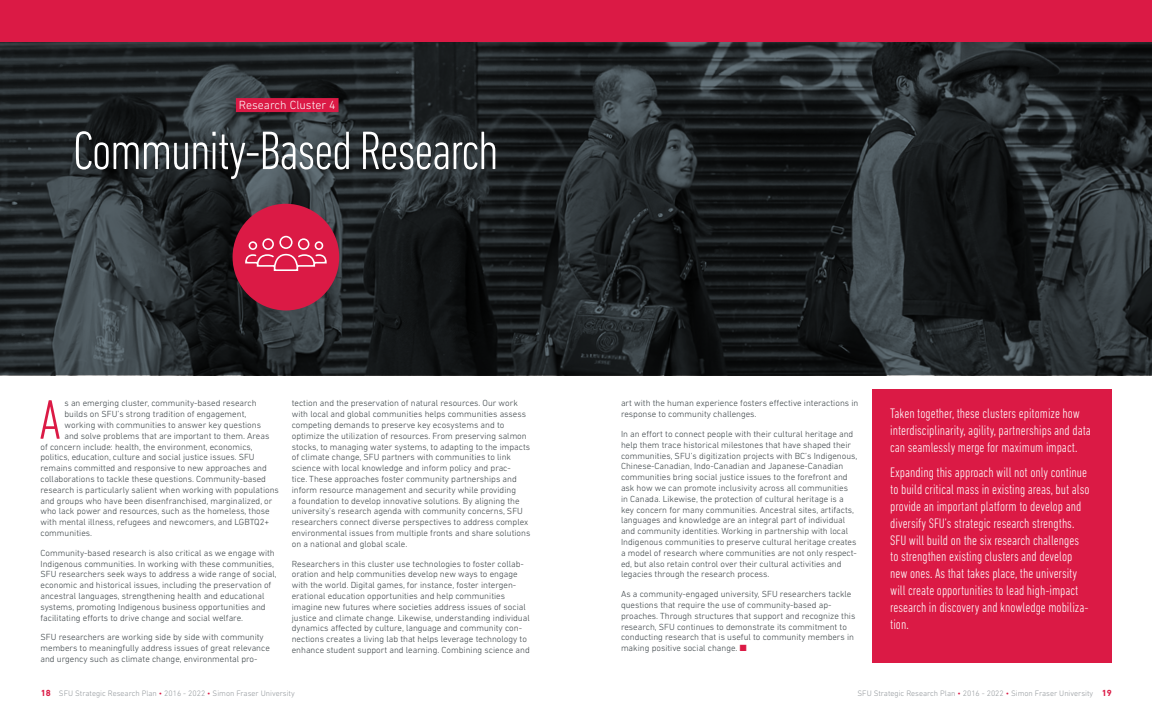
<style>
.page{position:relative;width:1152px;height:720px;background:#fff}
.page>*{position:absolute;margin:0;border:0;box-sizing:border-box;transform-origin:0 0}
.t1{font:300 condensed 56.6px "DIN Next LT Pro";color:#db1a45}
.t2{font:300 condensed 55px "DIN Next LT Pro";letter-spacing:-.03em;color:#fff}
.t3{font:300 condensed 14px/16.8px "DIN Next LT Pro";color:#fff}
.t4{font:300 12px "DIN Next LT Pro";color:#fff}
.t5{font:300 9px/10.8px "DIN Next LT Pro";color:#384044}
.t6{font:300 8px "DIN Next LT Pro";color:#92979b}
.s1{color:#db1a45}
.s2{font-weight:700;font-size:9px;color:#db1a45}
</style>
<div class="page">
<div style="left:0;top:0;width:1152px;height:43px;background:#db1a45"></div>
<img style="left:0;top:43px;width:1152px;height:332px">
<div style="left:233px;top:204px;width:106px;height:106px;background:#db1a45;border-radius:50%"></div>
<svg style="left:245px;top:236px;width:82px;height:35px"></svg>
<div style="left:236px;top:98px;width:103px;height:14px;background:#db1a45"></div>
<div style="left:872px;top:390px;width:240px;height:273px;background:#db1a45"></div>
<h3 class="t4" style="left:239px;top:98px;width:98px">Research Cluster 4</h3>
<h2 class="t2" style="left:73px;top:119px;width:427px">Community-Based Research</h2>
<h1 class="t1" style="left:39px;top:388px;width:23px">A</h1>
<p class="t5" style="left:64px;top:398px;width:194px">s an emerging cluster, community-based research</p>
<p class="t5" style="left:64px;top:409px;width:183px">builds on SFU’s strong tradition of engagement,</p>
<p class="t5" style="left:64px;top:419px;width:198px">working with communities to answer key questions</p>
<p class="t5" style="left:64px;top:430px;width:206px">and solve problems that are important to them. Areas</p>
<p class="t5" style="left:41px;top:441px;width:214px">of concern include: health, the environment, economics,</p>
<p class="t5" style="left:41px;top:452px;width:216px">politics, education, culture and social justice issues. SFU</p>
<p class="t5" style="left:41px;top:463px;width:228px">remains committed and responsive to new approaches and</p>
<p class="t5" style="left:41px;top:473px;width:227px">collaborations to tackle these questions. Community-based</p>
<p class="t5" style="left:41px;top:484px;width:240px">research is particularly salient when working with populations</p>
<p class="t5" style="left:41px;top:495px;width:233px">and groups who have been disenfranchised, marginalized, or</p>
<p class="t5" style="left:41px;top:506px;width:231px">who lack power and resources, such as the homeless, those</p>
<p class="t5" style="left:41px;top:517px;width:230px">with mental illness, refugees and newcomers, and LGBTQ2+</p>
<p class="t5" style="left:41px;top:527px;width:53px">communities.</p>
<p class="t5" style="left:41px;top:547px;width:238px">Community-based research is also critical as we engage with Indigenous communities. In working with these communities, SFU researchers seek ways to address a wide range of social, economic and historical issues, including the preservation of ancestral languages, strengthening health and educational systems, promoting Indigenous business opportunities and facilitating efforts to drive change and social welfare.</p>
<p class="t5" style="left:41px;top:632px;width:231px">SFU researchers are working side by side with community members to meaningfully address issues of great relevance and urgency such as climate change, environmental pro-</p>
<p class="t5" style="left:292px;top:398px;width:240px">tection and the preservation of natural resources. Our work with local and global communities helps communities assess competing demands to preserve key ecosystems and to optimize the utilization of resources. From preserving salmon stocks, to managing water systems, to adapting to the impacts of climate change, SFU partners with communities to link science with local knowledge and inform policy and prac-<br>tice. These approaches foster community partnerships and inform resource management and security while providing<br>a foundation to develop innovative solutions. By aligning the university’s research agenda with community concerns, SFU researchers connect diverse perspectives to address complex environmental issues from multiple fronts and share solutions on a national and global scale.</p>
<p class="t5" style="left:292px;top:558px;width:240px">Researchers in this cluster use technologies to foster collab&shy;oration and help communities develop new ways to engage with the world. Digital games, for instance, foster intergen&shy;erational education opportunities and help communities imagine new futures where societies address issues of social justice and climate change. Likewise, understanding individual dynamics affected by culture, language and community con&shy;nections creates a living lab that helps leverage technology to enhance student support and learning. Combining science and</p>
<p class="t5" style="left:621px;top:398px;width:239px">art with the human experience fosters effective interactions in response to community challenges.</p>
<p class="t5" style="left:621px;top:428px;width:238px">In an effort to connect people with their cultural heritage and help them trace historical milestones that have shaped their communities, SFU’s digitization projects with BC’s Indigenous, Chinese-Canadian, Indo-Canadian and Japanese-Canadian communities bring social justice issues to the forefront and ask how we can promote inclusivity across all communities<br>in Canada. Likewise, the protection of cultural heritage is a key concern for many communities. Ancestral sites, artifacts, languages and knowledge are an integral part of individual and community identities. Working in partnership with local Indigenous communities to preserve cultural heritage creates a model of research where communities are not only respect&shy;ed, but also retain control over their cultural activities and legacies through the research process.</p>
<p class="t5" style="left:621px;top:589px;width:236px">As a community-engaged university, SFU researchers tackle questions that require the use of community-based ap&shy;proaches. Through structures that support and recognize this research, SFU continues to demonstrate its commitment to conducting research that is useful to community members in making positive social change. <span class="s1">■</span></p>
<h3 class="t3" style="left:890px;top:405px;width:202px">Taken together, these clusters epitomize how interdisciplinarity, agility, partnerships and data can seamlessly merge for maximum impact.</h3>
<p class="t3" style="left:890px;top:464px;width:201px">Expanding this approach will not only continue to build critical mass in existing areas, but also provide an important platform to develop and diversify SFU’s strategic research strengths.<br>SFU will build on the six research challenges to strengthen existing clusters and develop new ones. As that takes place, the university will create opportunities to lead high-impact research in discovery and knowledge mobiliza&shy;tion.</p>
<p class="t6" style="left:41px;top:688px;width:256px"><span class="s2">18</span> SFU Strategic Research Plan <span class="s1">•</span> 2016 - 2022 <span class="s1">•</span> Simon Fraser University</p>
<p class="t6" style="left:858px;top:688px;width:256px">SFU Strategic Research Plan <span class="s1">•</span> 2016 - 2022 <span class="s1">•</span> Simon Fraser University <span class="s2">19</span></p>
</div>
